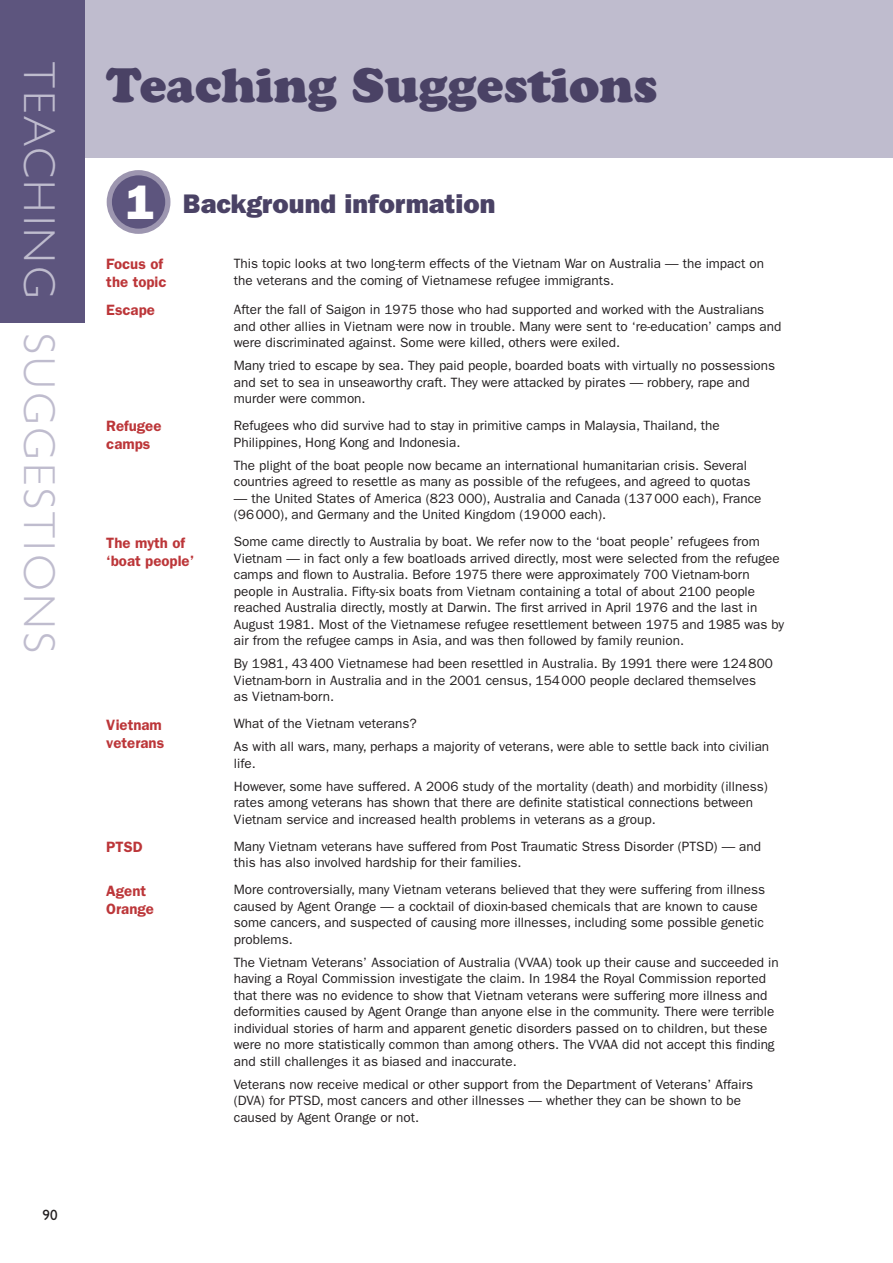
<style>
.page{position:relative;width:893px;height:1263px;background:#fff}
.page>*{position:absolute;margin:0;border:0;box-sizing:border-box;transform-origin:0 0}
.t1{font:900 48px "Cooper";color:#4a4265}
.t2{font:800 48px "Franklin Gothic";color:#fff}
.t3{font:300 45px "Gill Sans";letter-spacing:.07em;color:#bfbcce}
.t4{font:800 27px "Franklin Gothic";color:#4a4265}
.t5{font:600 15px/18px "Franklin Gothic";color:#bc3639}
.t6{font:15px "Gill Sans";color:#231f20}
.t7{font:13.5px/16.5px "Franklin Gothic";color:#231f20}
</style>
<div class="page">
<div style="left:0;top:0;width:893px;height:157px;background:#bfbcce"></div>
<div style="left:0;top:0;width:85px;height:323px;background:#5d557e"></div>
<div style="left:109px;top:173px;width:59px;height:58px;background:#5d557e;border-radius:50%"></div>
<div style="left:107px;top:170px;width:63px;height:64px;border:5px solid #9d96b0;border-radius:50%"></div>
<h2 class="t3" style="left:64px;top:62px;width:589px;rotate:90deg">Teaching Suggestions</h2>
<p class="t6" style="left:43px;top:1206px;width:16px">90</p>
<h1 class="t1" style="left:106px;top:56px;width:553px">Teaching Suggestions</h1>
<h1 class="t2" style="left:126px;top:174px;width:30px">1</h1>
<h3 class="t4" style="left:183px;top:188px;width:314px">Background information</h3>
<p class="t5" style="left:106px;top:255px;width:62px">Focus of the topic</p>
<p class="t7" style="left:234px;top:255px;width:532px">This topic looks at two long-term effects of the Vietnam War on Australia — the impact on the veterans and the coming of Vietnamese refugee immigrants.</p>
<p class="t5" style="left:106px;top:301px;width:50px">Escape</p>
<p class="t7" style="left:234px;top:302px;width:549px">After the fall of Saigon in 1975 those who had supported and worked with the Australians and other allies in Vietnam were now in trouble. Many were sent to ‘re-education’ camps and were discriminated against. Some were killed, others were exiled.</p>
<p class="t7" style="left:234px;top:357px;width:543px">Many tried to escape by sea. They paid people, boarded boats with virtually no possessions and set to sea in unseaworthy craft. They were attacked by pirates — robbery, rape and murder were common.</p>
<p class="t5" style="left:106px;top:417px;width:57px">Refugee camps</p>
<p class="t7" style="left:234px;top:418px;width:487px">Refugees who did survive had to stay in primitive camps in Malaysia, Thailand, the<br>Philippines, Hong Kong and Indonesia.</p>
<p class="t7" style="left:234px;top:457px;width:518px">The plight of the boat people now became an international humanitarian crisis. Several countries agreed to resettle as many as possible of the refugees, and agreed to quotas</p>
<p class="t7" style="left:234px;top:490px;width:529px">— the United States of America (823 000), Australia and Canada (137000 each), France (96000), and Germany and the United Kingdom (19000 each).</p>
<p class="t5" style="left:106px;top:533px;width:89px">The myth of ‘boat people’</p>
<p class="t7" style="left:234px;top:534px;width:552px">Some came directly to Australia by boat. We refer now to the ‘boat people’ refugees from Vietnam — in fact only a few boatloads arrived directly, most were selected from the refugee camps and flown to Australia. Before 1975 there were approximately 700 Vietnam-born people in Australia. Fifty-six boats from Vietnam containing a total of about 2100 people reached Australia directly, mostly at Darwin. The first arrived in April 1976 and the last in August 1981. Most of the Vietnamese refugee resettlement between 1975 and 1985 was by air from the refugee camps in Asia, and was then followed by family reunion.</p>
<p class="t7" style="left:234px;top:655px;width:540px">By 1981, 43400 Vietnamese had been resettled in Australia. By 1991 there were 124800<br>Vietnam-born in Australia and in the 2001 census, 154000 people declared themselves as Vietnam-born.</p>
<p class="t5" style="left:106px;top:715px;width:59px">Vietnam veterans</p>
<p class="t7" style="left:234px;top:712px;width:537px;line-height:23px">What of the Vietnam veterans?<br>As with all wars, many, perhaps a majority of veterans, were able to settle back into civilian</p>
<p class="t7" style="left:234px;top:752px;width:535px;line-height:23px">life.<br>However, some have suffered. A 2006 study of the mortality (death) and morbidity (illness)</p>
<p class="t7" style="left:234px;top:794px;width:521px">rates among veterans has shown that there are definite statistical connections between<br>Vietnam service and increased health problems in veterans as a group.</p>
<p class="t5" style="left:106px;top:838px;width:38px">PTSD</p>
<p class="t7" style="left:234px;top:838px;width:529px">Many Vietnam veterans have suffered from Post Traumatic Stress Disorder (PTSD) — and this has also involved hardship for their families.</p>
<p class="t5" style="left:106px;top:881px;width:49px">Agent<br>Orange</p>
<p class="t7" style="left:234px;top:882px;width:533px">More controversially, many Vietnam veterans believed that they were suffering from illness caused by Agent Orange — a cocktail of dioxin-based chemicals that are known to cause some cancers, and suspected of causing more illnesses, including some possible genetic problems.</p>
<p class="t7" style="left:234px;top:954px;width:546px">The Vietnam Veterans’ Association of Australia (VVAA) took up their cause and succeeded in having a Royal Commission investigate the claim. In 1984 the Royal Commission reported that there was no evidence to show that Vietnam veterans were suffering more illness and deformities caused by Agent Orange than anyone else in the community. There were terrible individual stories of harm and apparent genetic disorders passed on to children, but these were no more statistically common than among others. The VVAA did not accept this finding and still challenges it as biased and inaccurate.</p>
<p class="t7" style="left:234px;top:1076px;width:521px">Veterans now receive medical or other support from the Department of Veterans’ Affairs (DVA) for PTSD, most cancers and other illnesses — whether they can be shown to be caused by Agent Orange or not.</p>
</div>
